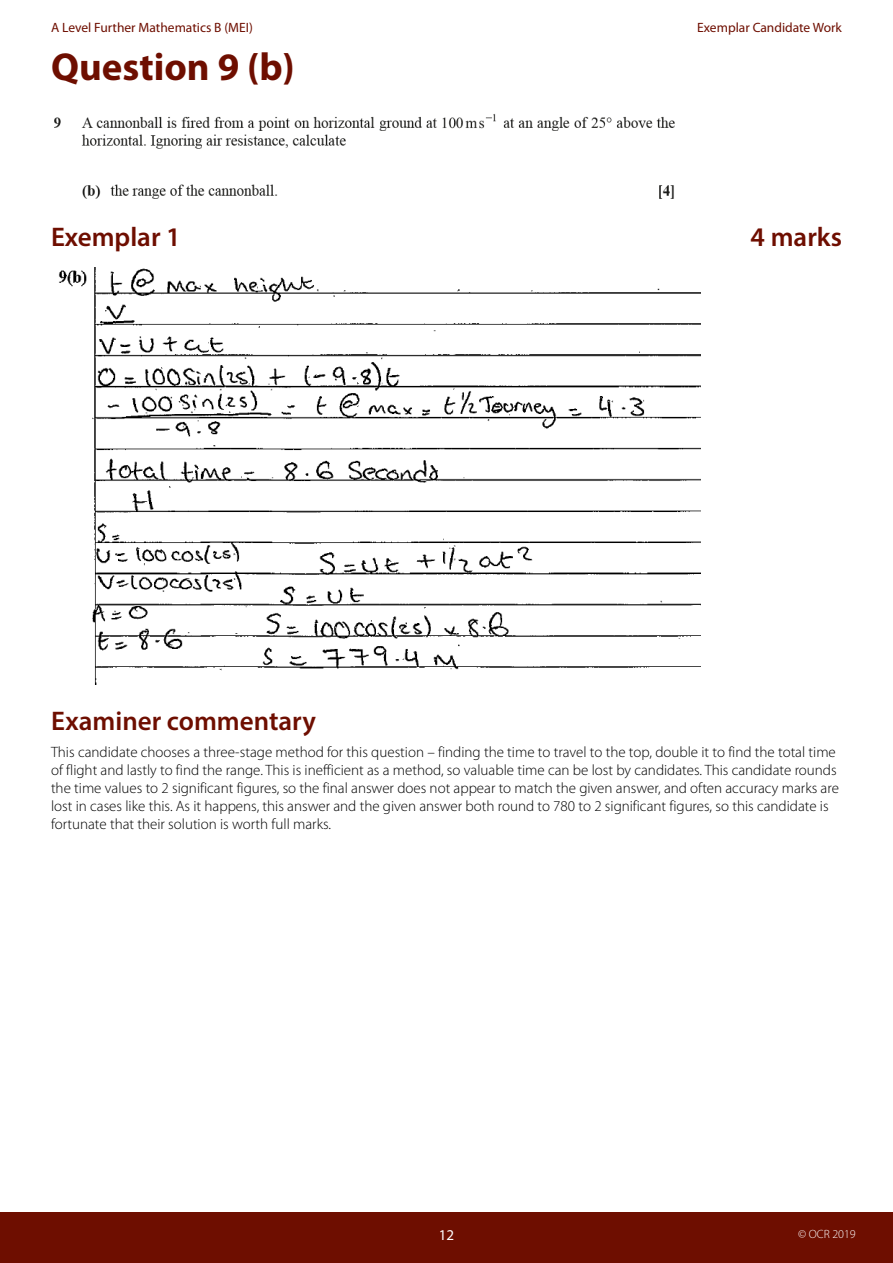
<style>
.page{position:relative;width:893px;height:1263px;background:#fff}
.page>*{position:absolute;margin:0;border:0;box-sizing:border-box;transform-origin:0 0}
.t1{font:700 39px "Myriad Pro";color:#6e0e00}
.t2{font:600 27px "Myriad Pro";color:#6e0e00}
.t3{font:300 15px/18px "Myriad Pro";color:#000}
.t4{font:15px "Myriad Pro";color:#fff}
.t5{font:13.5px "Myriad Pro";color:#6e0e00}
.t6{font:300 12px "Myriad Pro";color:#fff}
</style>
<div class="page">
<div style="left:0;top:1212px;width:893px;height:51px;background:#6e0e00"></div>
<img style="left:54px;top:114px;width:621px;height:35px">
<img style="left:82px;top:184px;width:592px;height:15px">
<img style="left:59px;top:267px;width:642px;height:418px">
<p class="t5" style="left:51px;top:19px;width:203px">A Level Further Mathematics B (MEI)</p>
<h1 class="t1" style="left:51px;top:42px;width:245px">Question 9 (b)</h1>
<p class="t5" style="left:697px;top:19px;width:146px">Exemplar Candidate Work</p>
<h2 class="t2" style="left:51px;top:220px;width:131px">Exemplar 1</h2>
<h2 class="t2" style="left:751px;top:220px;width:93px">4 marks</h2>
<h2 class="t2" style="left:51px;top:704px;width:266px">Examiner commentary</h2>
<p class="t3" style="left:51px;top:743px;width:789px">This candidate chooses a three-stage method for this question – finding the time to travel to the top, double it to find the total time of flight and lastly to find the range. This is inefficient as a method, so valuable time can be lost by candidates. This candidate rounds the time values to 2 significant figures, so the final answer does not appear to match the given answer, and often accuracy marks are lost in cases like this. As it happens, this answer and the given answer both round to 780 to 2 significant figures, so this candidate is fortunate that their solution is worth full marks.</p>
<p class="t4" style="left:439px;top:1226px;width:17px">12</p>
<p class="t6" style="left:798px;top:1228px;width:59px">© OCR 2019</p>
</div>
